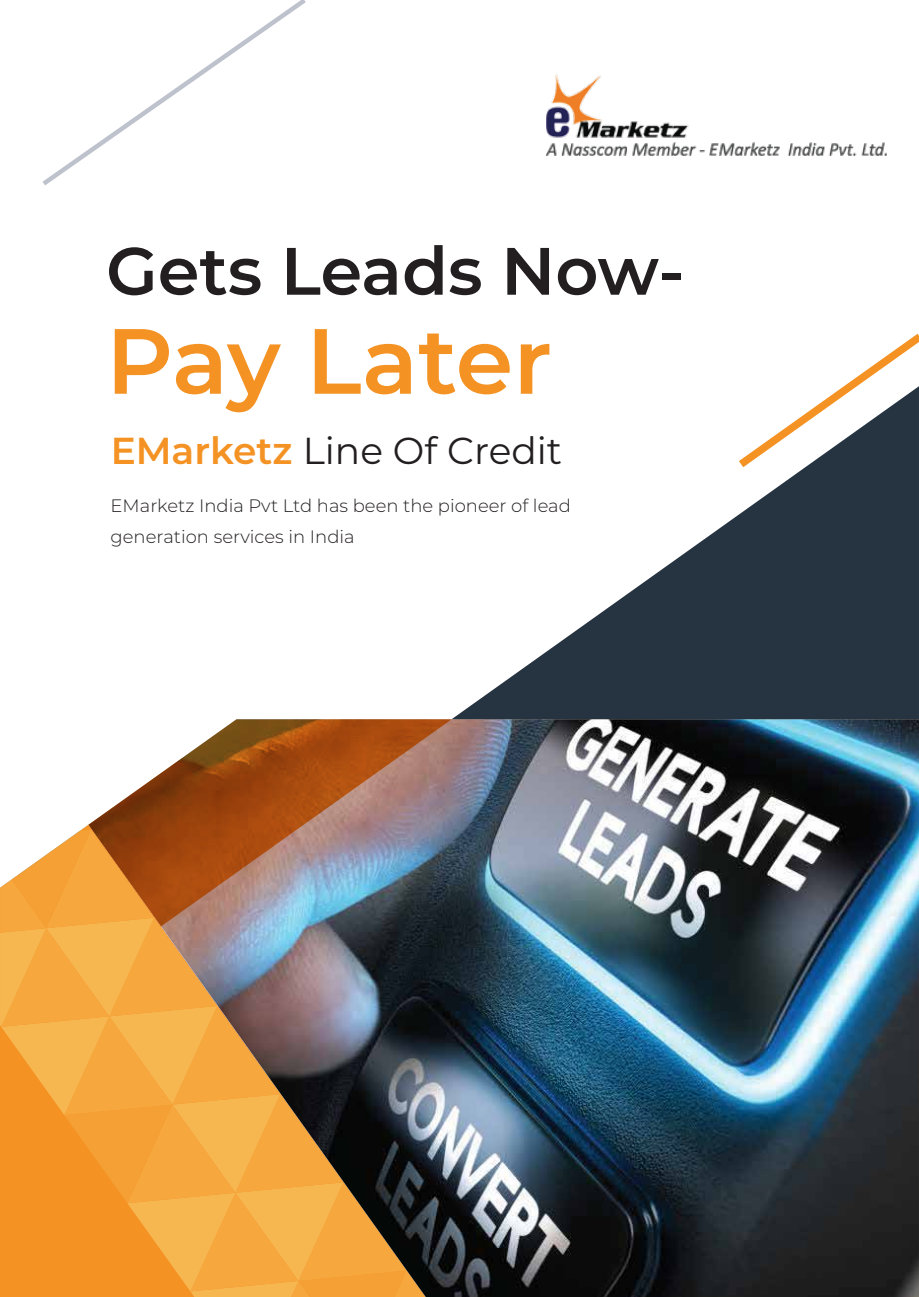
<style>
.page{position:relative;width:919px;height:1297px;background:#fff}
.page>*{position:absolute;margin:0;border:0;box-sizing:border-box;transform-origin:0 0}
.t1{font:600 92.4px "Montserrat";letter-spacing:-.005em;color:#f49223}
.t2{font:600 66.9px "Montserrat";color:#231f20}
.t3{font:37.5px "Montserrat";color:#231f20}
.t4{font:300 18px/31.5px "Montserrat";color:#231f20}
.s1{font-weight:600;color:#f49223}
</style>
<div class="page">
<svg style="left:0;top:825px;width:88px;height:472px;background:#f5a541"></svg>
<img style="left:88px;top:719px;width:830px;height:578px">
<img style="left:88px;top:719px;width:363px;height:207px">
<svg style="left:452px;top:475px;width:466px;height:244px;fill:#263340"></svg>
<svg style="left:739px;top:334px;width:179px;height:141px"></svg>
<svg style="left:42px;top:0;width:264px;height:186px"></svg>
<img style="left:546px;top:74px;width:340px;height:81px">
<h2 class="t2" style="left:106px;top:223px;width:579px">Gets Leads Now-</h2>
<h1 class="t1" style="left:106px;top:295px;width:447px">Pay Later</h1>
<h3 class="t3" style="left:111px;top:425px;width:453px"><span class="s1">EMarketz</span> Line Of Credit</h3>
<p class="t4" style="left:111px;top:489px;width:461px">EMarketz India Pvt Ltd has been the pioneer of lead generation services in India</p>
</div>
